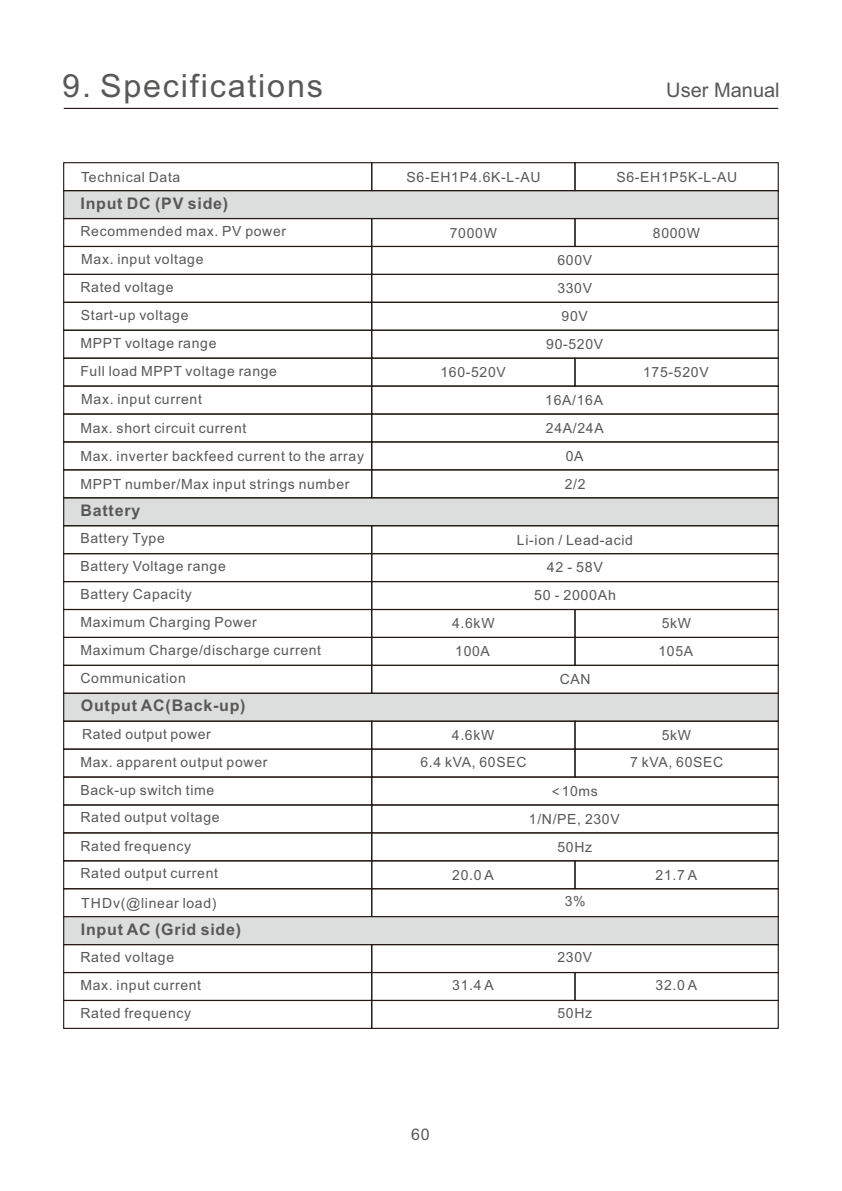
<style>
.page{position:relative;width:842px;height:1191px;background:#fff}
.page>*{position:absolute;margin:0;border:0;box-sizing:border-box;transform-origin:0 0}
.t1{font:32px "Arial";letter-spacing:.055em;color:#595857}
.t2{font:20px "Arial";color:#595857}
.t3{font:700 16px "Arial";letter-spacing:.05em;color:#595857}
.t4{font:16px "Arial";color:#595857}
.t5{font:14px/28px "Arial";letter-spacing:.05em;color:#595857}
.s1{font-family:"Microsoft Ya Hei"}
</style>
<div class="page">
<hr style="left:64px;top:108px;width:714px;height:1px;background:#231916">
<div style="left:63px;top:694px;width:716px;height:26px;background:#dcdddd"></div>
<div style="left:63px;top:498px;width:716px;height:27px;background:#dcdddd"></div>
<div style="left:63px;top:191px;width:716px;height:27px;background:#dcdddd"></div>
<div style="left:63px;top:162px;width:309px;height:29px;border:1px solid #231916"></div>
<div style="left:63px;top:218px;width:309px;height:29px;border:1px solid #231916"></div>
<div style="left:63px;top:246px;width:309px;height:29px;border:1px solid #231916"></div>
<div style="left:63px;top:274px;width:309px;height:29px;border:1px solid #231916"></div>
<div style="left:63px;top:302px;width:309px;height:29px;border:1px solid #231916"></div>
<div style="left:63px;top:330px;width:309px;height:29px;border:1px solid #231916"></div>
<div style="left:63px;top:357px;width:309px;height:30px;border:1px solid #231916"></div>
<div style="left:63px;top:469px;width:309px;height:29px;border:1px solid #231916"></div>
<div style="left:63px;top:385px;width:309px;height:29px;border:1px solid #231916"></div>
<div style="left:63px;top:413px;width:309px;height:29px;border:1px solid #231916"></div>
<div style="left:63px;top:525px;width:309px;height:29px;border:1px solid #231916"></div>
<div style="left:63px;top:553px;width:309px;height:29px;border:1px solid #231916"></div>
<div style="left:63px;top:581px;width:309px;height:29px;border:1px solid #231916"></div>
<div style="left:63px;top:609px;width:309px;height:29px;border:1px solid #231916"></div>
<div style="left:63px;top:637px;width:309px;height:29px;border:1px solid #231916"></div>
<div style="left:63px;top:665px;width:309px;height:29px;border:1px solid #231916"></div>
<div style="left:63px;top:720px;width:309px;height:29px;border:1px solid #231916"></div>
<div style="left:63px;top:748px;width:309px;height:29px;border:1px solid #231916"></div>
<div style="left:63px;top:776px;width:309px;height:29px;border:1px solid #231916"></div>
<div style="left:63px;top:804px;width:309px;height:29px;border:1px solid #231916"></div>
<div style="left:63px;top:832px;width:309px;height:29px;border:1px solid #231916"></div>
<div style="left:63px;top:860px;width:309px;height:29px;border:1px solid #231916"></div>
<div style="left:63px;top:888px;width:309px;height:29px;border:1px solid #231916"></div>
<div style="left:63px;top:972px;width:309px;height:29px;border:1px solid #231916"></div>
<div style="left:63px;top:1000px;width:309px;height:29px;border:1px solid #231916"></div>
<div style="left:371px;top:162px;width:204px;height:29px;border:1px solid #231916"></div>
<div style="left:574px;top:162px;width:205px;height:29px;border:1px solid #231916"></div>
<div style="left:371px;top:274px;width:408px;height:29px;border:1px solid #231916"></div>
<div style="left:371px;top:302px;width:408px;height:29px;border:1px solid #231916"></div>
<div style="left:371px;top:330px;width:408px;height:29px;border:1px solid #231916"></div>
<div style="left:371px;top:469px;width:408px;height:29px;border:1px solid #231916"></div>
<div style="left:371px;top:413px;width:408px;height:29px;border:1px solid #231916"></div>
<div style="left:371px;top:525px;width:408px;height:29px;border:1px solid #231916"></div>
<div style="left:371px;top:553px;width:408px;height:29px;border:1px solid #231916"></div>
<div style="left:371px;top:581px;width:408px;height:29px;border:1px solid #231916"></div>
<div style="left:371px;top:665px;width:408px;height:29px;border:1px solid #231916"></div>
<div style="left:371px;top:776px;width:408px;height:29px;border:1px solid #231916"></div>
<div style="left:371px;top:804px;width:408px;height:29px;border:1px solid #231916"></div>
<div style="left:371px;top:832px;width:408px;height:29px;border:1px solid #231916"></div>
<svg style="left:63px;top:915px;width:716px;height:30px;background:#d2d2d2"></svg>
<div style="left:371px;top:944px;width:408px;height:29px;border:1px solid #231916"></div>
<div style="left:371px;top:1000px;width:408px;height:29px;border:1px solid #231916"></div>
<div style="left:371px;top:357px;width:204px;height:30px;border:1px solid #231916"></div>
<div style="left:574px;top:357px;width:205px;height:30px;border:1px solid #231916"></div>
<div style="left:371px;top:218px;width:204px;height:29px;border:1px solid #231916"></div>
<div style="left:574px;top:218px;width:205px;height:29px;border:1px solid #231916"></div>
<div style="left:371px;top:972px;width:204px;height:29px;border:1px solid #231916"></div>
<div style="left:574px;top:972px;width:205px;height:29px;border:1px solid #231916"></div>
<div style="left:371px;top:609px;width:204px;height:29px;border:1px solid #231916"></div>
<div style="left:574px;top:609px;width:205px;height:29px;border:1px solid #231916"></div>
<div style="left:371px;top:637px;width:204px;height:29px;border:1px solid #231916"></div>
<div style="left:574px;top:637px;width:205px;height:29px;border:1px solid #231916"></div>
<div style="left:371px;top:720px;width:204px;height:29px;border:1px solid #231916"></div>
<div style="left:574px;top:720px;width:205px;height:29px;border:1px solid #231916"></div>
<div style="left:371px;top:748px;width:204px;height:29px;border:1px solid #231916"></div>
<div style="left:574px;top:748px;width:205px;height:29px;border:1px solid #231916"></div>
<div style="left:371px;top:860px;width:204px;height:29px;border:1px solid #231916"></div>
<div style="left:574px;top:860px;width:205px;height:29px;border:1px solid #231916"></div>
<div style="left:63px;top:441px;width:309px;height:29px;border:1px solid #231916"></div>
<div style="left:371px;top:441px;width:408px;height:29px;border:1px solid #231916"></div>
<h1 class="t1" style="left:62px;top:74px;width:262px">9. Specifications</h1>
<h2 class="t2" style="left:666px;top:82px;width:115px">User Manual</h2>
<p class="t5" style="left:81px;top:164px;width:101px">Technical Data</p>
<p class="t5" style="left:407px;top:164px;width:135px">S6-EH1P4.6K-L-AU</p>
<p class="t3" style="left:80px;top:197px;width:149px">Input DC (PV side)</p>
<p class="t5" style="left:80px;top:219px;width:207px">Recommended max. PV power</p>
<p class="t5" style="left:81px;top:246px;width:124px">Max. input voltage</p>
<p class="t5" style="left:450px;top:220px;width:49px">7000W</p>
<p class="t5" style="left:557px;top:248px;width:36px">600V</p>
<p class="t5" style="left:80px;top:274px;width:95px">Rated voltage</p>
<p class="t5" style="left:557px;top:276px;width:36px">330V</p>
<p class="t5" style="left:80px;top:302px;width:138px">Start-up voltage<br>MPPT voltage range</p>
<p class="t5" style="left:546px;top:303px;width:59px;text-align:center">90V<br>90-520V</p>
<p class="t5" style="left:616px;top:164px;width:122px">S6-EH1P5K-L-AU</p>
<p class="t5" style="left:653px;top:220px;width:49px">8000W</p>
<p class="t5" style="left:80px;top:358px;width:198px">Full load MPPT voltage range</p>
<p class="t5" style="left:440px;top:359px;width:67px">160-520V</p>
<p class="t5" style="left:643px;top:359px;width:67px">175-520V</p>
<p class="t5" style="left:81px;top:386px;width:122px">Max. input current</p>
<p class="t5" style="left:545px;top:387px;width:59px">16A/16A</p>
<p class="t5" style="left:80px;top:415px;width:167px">Max. short circuit current</p>
<p class="t5" style="left:546px;top:415px;width:59px">24A/24A</p>
<p class="t5" style="left:80px;top:443px;width:285px">Max. inverter backfeed current to the array</p>
<p class="t5" style="left:566px;top:443px;width:19px">0A</p>
<p class="t5" style="left:80px;top:471px;width:271px">MPPT number/Max input strings number</p>
<p class="t3" style="left:81px;top:504px;width:61px">Battery</p>
<p class="t5" style="left:565px;top:471px;width:22px">2/2</p>
<p class="t5" style="left:81px;top:525px;width:86px">Battery Type</p>
<p class="t5" style="left:517px;top:527px;width:118px">Li-ion / Lead-acid</p>
<p class="t5" style="left:81px;top:553px;width:147px">Battery Voltage range</p>
<p class="t5" style="left:547px;top:555px;width:57px">42 - 58V</p>
<p class="t5" style="left:81px;top:581px;width:113px">Battery Capacity</p>
<p class="t5" style="left:534px;top:583px;width:83px">50 - 2000Ah</p>
<p class="t5" style="left:80px;top:609px;width:178px">Maximum Charging Power</p>
<p class="t5" style="left:80px;top:637px;width:242px">Maximum Charge/discharge current<br>Communication</p>
<p class="t3" style="left:81px;top:699px;width:166px">Output AC(Back-up)</p>
<p class="t5" style="left:80px;top:721px;width:189px">Rated output power<br>Max. apparent output power<br>Back-up switch time<br>Rated output voltage<br>Rated frequency<br>Rated output current</p>
<p class="t5" style="left:81px;top:890px;width:137px">THDv(@linear load)</p>
<p class="t3" style="left:81px;top:923px;width:162px">Input AC (Grid side)</p>
<p class="t5" style="left:80px;top:944px;width:95px">Rated voltage</p>
<p class="t5" style="left:80px;top:972px;width:122px">Max. input current</p>
<p class="t5" style="left:80px;top:1000px;width:112px">Rated frequency</p>
<p class="t5" style="left:452px;top:611px;width:44px">4.6kW<br>100A</p>
<p class="t5" style="left:452px;top:722px;width:44px">4.6kW</p>
<p class="t5" style="left:420px;top:749px;width:108px">6.4 kVA, 60SEC</p>
<p class="t5" style="left:560px;top:666px;width:32px">CAN</p>
<p class="t5" style="left:550px;top:778px;width:49px"><span class="s1">&lt;</span>10ms</p>
<p class="t5" style="left:452px;top:862px;width:43px">20.0 A</p>
<p class="t5" style="left:452px;top:972px;width:43px">31.4 A</p>
<p class="t5" style="left:529px;top:806px;width:92px;text-align:center">1/N/PE, 230V<br>50Hz</p>
<p class="t5" style="left:565px;top:888px;width:22px">3%</p>
<p class="t5" style="left:557px;top:944px;width:36px">230V</p>
<p class="t5" style="left:557px;top:1000px;width:36px">50Hz</p>
<p class="t5" style="left:658px;top:611px;width:36px">5kW<br>105A</p>
<p class="t5" style="left:630px;top:723px;width:95px;line-height:27px;text-align:center">5kW<br>7 kVA, 60SEC</p>
<p class="t5" style="left:656px;top:862px;width:43px">21.7 A</p>
<p class="t5" style="left:656px;top:972px;width:43px">32.0 A</p>
<p class="t4" style="left:411px;top:1128px;width:20px">60</p>
</div>
